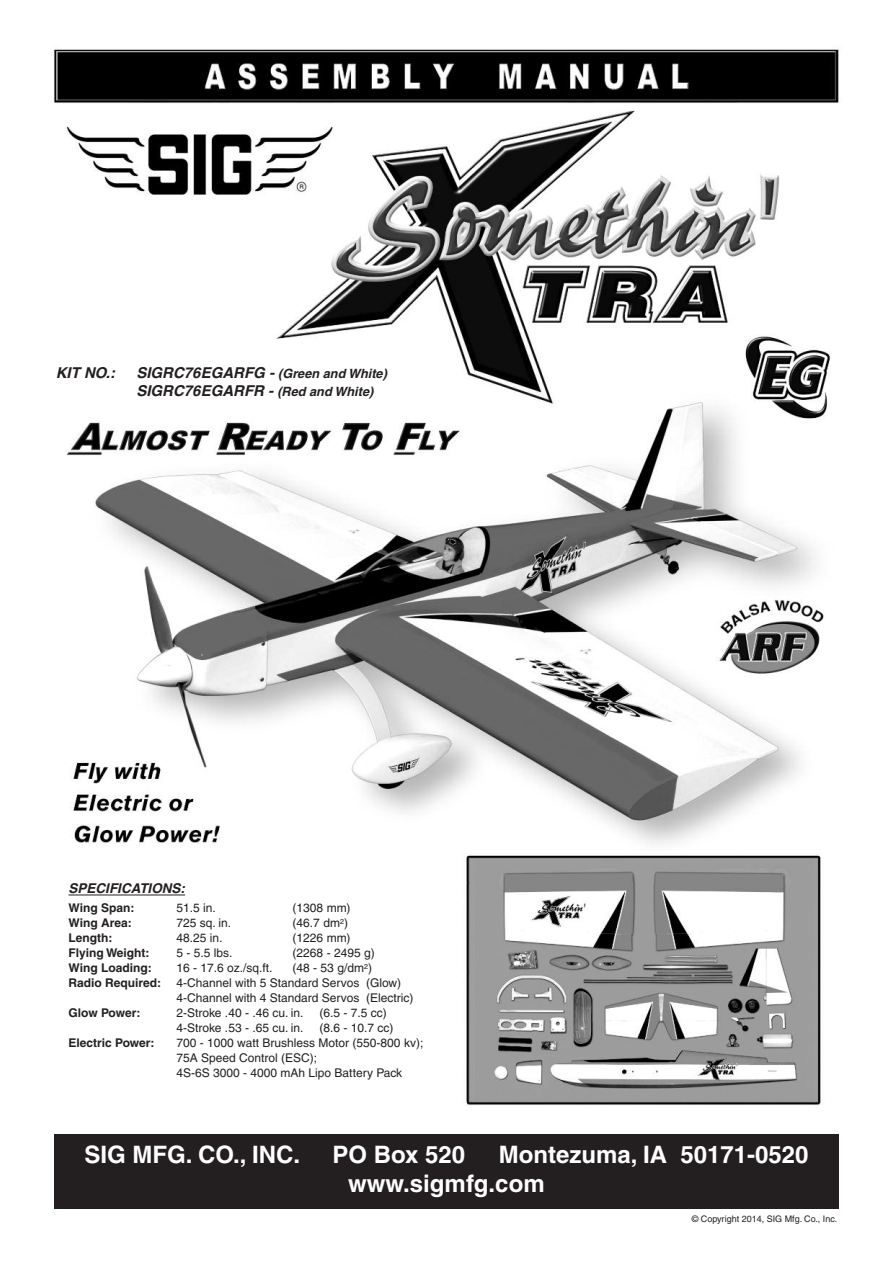
<style>
.page{position:relative;width:893px;height:1263px;background:#fff}
.page>*{position:absolute;margin:0;border:0;box-sizing:border-box;transform-origin:0 0}
.t1{font:700 24px/28.8px "Helvetica";color:#fff}
.t2{font:italic 700 15px "Helvetica";color:#231f20}
.t3{font:italic 700 13.5px "Helvetica";color:#231f20}
.t4{font:italic 700 12.75px "Helvetica";color:#231f20}
.t5{font:12px/15px "Helvetica";color:#231f20}
.t6{font:700 12px "Helvetica";color:#231f20}
.t7{font:9px "Helvetica";color:#231f20}
.s1{font-size:15px}
.s2{font-size:12.75px}
</style>
<div class="page">
<img style="left:53px;top:49px;width:786px;height:1057px">
<div style="left:54px;top:1134px;width:785px;height:74px;background:#231f20"></div>
<hr style="left:69px;top:895px;width:116px;height:1px;background:#231f20">
<p class="t2" style="left:56px;top:367px;width:61px">KIT NO.:</p>
<p class="t4" style="left:136px;top:369px;width:252px"><span class="s1">SIGRC76EGARFG -</span> (Green and White)</p>
<p class="t2" style="left:136px;top:385px;width:238px">SIGRC76EGARFR - <span class="s2">(Red and White)</span></p>
<p class="t3" style="left:69px;top:884px;width:118px">SPECIFICATIONS:</p>
<p class="t6" style="left:69px;top:904px;width:67px">Wing Span:</p>
<p class="t5" style="left:177px;top:902px;width:41px">51.5 in.</p>
<p class="t5" style="left:293px;top:902px;width:60px">(1308 mm)</p>
<p class="t6" style="left:69px;top:919px;width:65px">Wing Area:</p>
<p class="t5" style="left:177px;top:917px;width:56px">725 sq. in.</p>
<p class="t5" style="left:293px;top:917px;width:57px">(46.7 dm<sup>2</sup>)</p>
<p class="t6" style="left:69px;top:934px;width:45px">Length:</p>
<p class="t5" style="left:177px;top:932px;width:48px">48.25 in.</p>
<p class="t5" style="left:293px;top:932px;width:60px">(1226 mm)</p>
<p class="t6" style="left:69px;top:949px;width:83px">Flying Weight:</p>
<p class="t5" style="left:177px;top:947px;width:57px">5 - 5.5 lbs.</p>
<p class="t5" style="left:293px;top:947px;width:84px">(2268 - 2495 g)</p>
<p class="t6" style="left:69px;top:964px;width:85px">Wing Loading:</p>
<p class="t5" style="left:177px;top:962px;width:98px">16 - 17.6 oz./sq.ft.</p>
<p class="t5" style="left:293px;top:962px;width:81px">(48 - 53 g/dm<sup>2</sup>)</p>
<p class="t6" style="left:69px;top:979px;width:94px">Radio Required:</p>
<p class="t5" style="left:177px;top:977px;width:238px">4-Channel with 5 Standard Servos (Glow)<br>4-Channel with 4 Standard Servos (Electric)</p>
<p class="t6" style="left:69px;top:1009px;width:73px">Glow Power:</p>
<p class="t5" style="left:177px;top:1007px;width:129px">2-Stroke .40 - .46 cu. in.</p>
<p class="t5" style="left:320px;top:1007px;width:69px">(6.5 - 7.5 cc)</p>
<p class="t5" style="left:177px;top:1022px;width:129px">4-Stroke .53 - .65 cu. in.</p>
<p class="t5" style="left:320px;top:1022px;width:76px">(8.6 - 10.7 cc)</p>
<p class="t6" style="left:69px;top:1039px;width:88px">Electric Power:</p>
<p class="t5" style="left:177px;top:1037px;width:248px">700 - 1000 watt Brushless Motor (550-800 kv);<br>75A Speed Control (ESC);<br>4S-6S 3000 - 4000 mAh Lipo Battery Pack</p>
<h1 class="t1" style="left:84px;top:1142px;width:217px">SIG MFG. CO., INC.</h1>
<h1 class="t1" style="left:333px;top:1142px;width:134px">PO Box 520</h1>
<h1 class="t1" style="left:348px;top:1142px;width:462px;text-indent:150px">Montezuma, IA 50171-0520 www.sigmfg.com</h1>
<p class="t7" style="left:692px;top:1216px;width:147px">© Copyright 2014, SIG Mfg. Co., Inc.</p>
</div>
